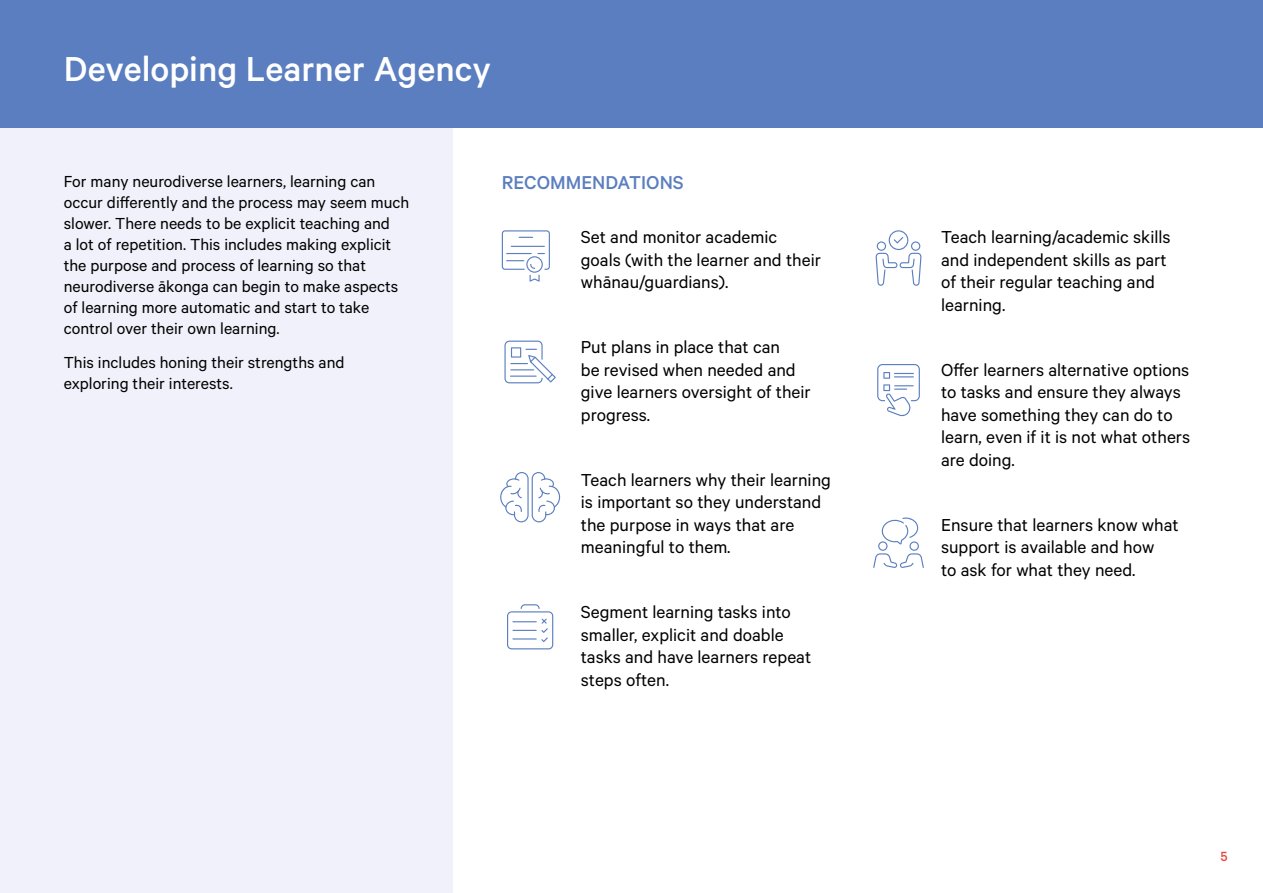
<style>
.page{position:relative;width:1263px;height:893px;background:#fff}
.page>*{position:absolute;margin:0;border:0;box-sizing:border-box;transform-origin:0 0}
.Heading{font:500 39px "Calibre";color:#fff}
.Subhead{font:500 21px "Calibre";color:#5a7ebf}
.Body_Large{font:19.5px/22.5px "Calibre";color:#000}
.Body{font:18px/21px "Calibre";color:#000}
.t1{font:500 15px "Calibre";color:#e9483f}
</style>
<div class="page">
<div style="left:0;top:0;width:452px;height:893px;background:#f0f1fa"></div>
<div style="left:0;top:0;width:1263px;height:128px;background:#5a7ebf"></div>
<svg style="left:502px;top:230px;width:48px;height:52px"></svg>
<svg style="left:504px;top:341px;width:52px;height:42px"></svg>
<svg style="left:500px;top:472px;width:60px;height:50px"></svg>
<svg style="left:507px;top:604px;width:46px;height:45px"></svg>
<svg style="left:875px;top:230px;width:46px;height:56px"></svg>
<svg style="left:873px;top:517px;width:51px;height:51px"></svg>
<svg style="left:877px;top:364px;width:43px;height:52px"></svg>
<p class="Heading" style="left:64px;top:46px;width:429px">Developing Learner Agency</p>
<p class="Body" style="left:64px;top:171px;width:347px">For many neurodiverse learners, learning can occur differently and the process may seem much slower. There needs to be explicit teaching and<br>a lot of repetition. This includes making explicit the purpose and process of learning so that neurodiverse ākonga can begin to make aspects of learning more automatic and start to take control over their own learning.</p>
<p class="Body" style="left:64px;top:351px;width:282px">This includes honing their strengths and exploring their interests.</p>
<p class="Subhead" style="left:502px;top:171px;width:183px">RECOMMENDATIONS</p>
<p class="Body_Large" style="left:581px;top:225px;width:242px">Set and monitor academic goals (with the learner and their whānau/guardians).</p>
<p class="Body_Large" style="left:581px;top:335px;width:232px">Put plans in place that can<br>be revised when needed and give learners oversight of their progress.</p>
<p class="Body_Large" style="left:581px;top:468px;width:252px">Teach learners why their learning is important so they understand the purpose in ways that are meaningful to them.</p>
<p class="Body_Large" style="left:581px;top:600px;width:232px">Segment learning tasks into smaller, explicit and doable tasks and have learners repeat steps often.</p>
<p class="Body_Large" style="left:941px;top:225px;width:231px">Teach learning/academic skills and independent skills as part of their regular teaching and learning.</p>
<p class="Body_Large" style="left:941px;top:358px;width:251px">Offer learners alternative options to tasks and ensure they always have something they can do to learn, even if it is not what others are doing.</p>
<p class="Body_Large" style="left:941px;top:513px;width:239px">Ensure that learners know what support is available and how<br>to ask for what they need.</p>
<p class="t1" style="left:1220px;top:848px;width:9px">5</p>
</div>
